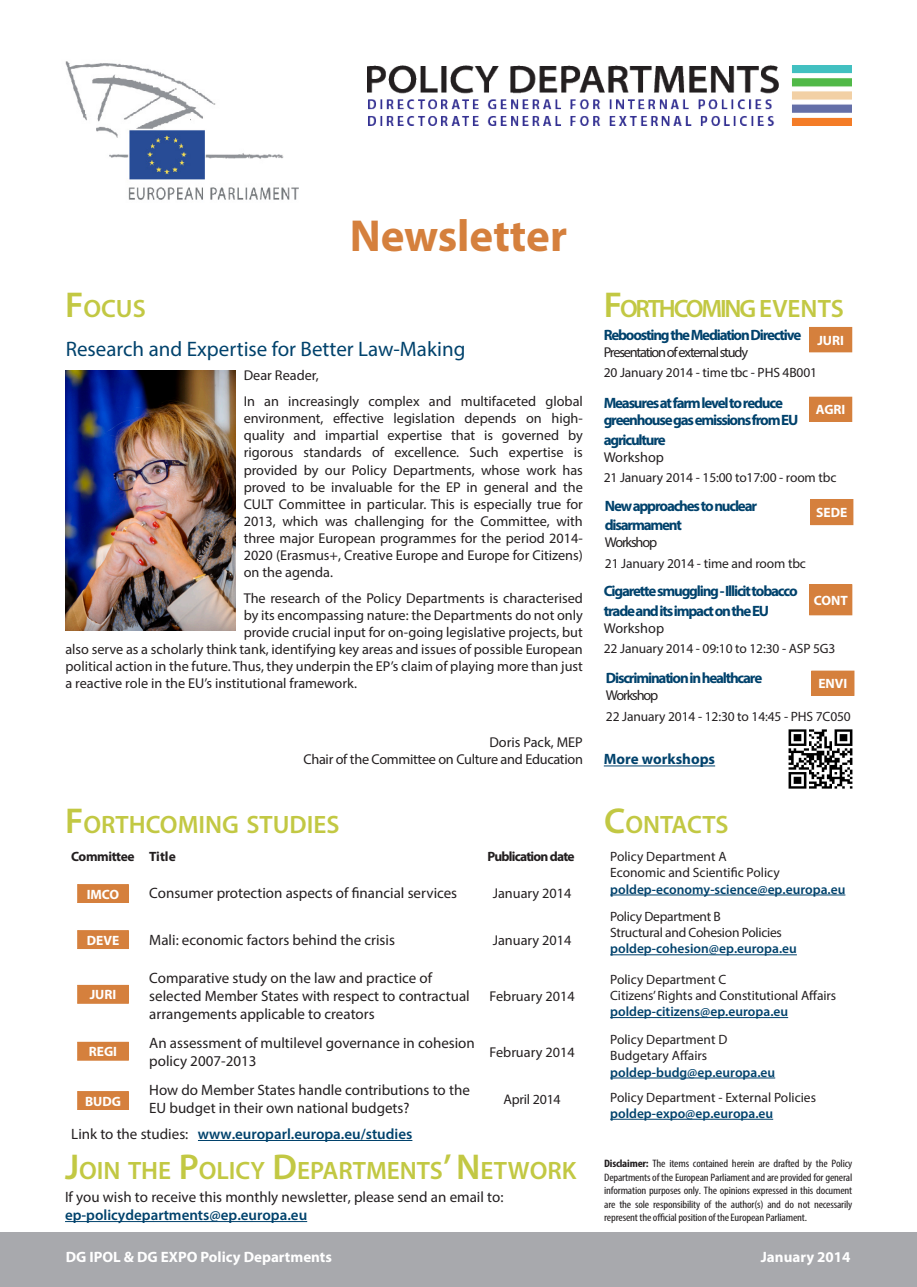
<style>
.page{position:relative;width:917px;height:1287px;background:#fff}
.page>*{position:absolute;margin:0;border:0;box-sizing:border-box;transform-origin:0 0}
.t1{font:700 45px "Myriad Pro";color:#d5803d}
.t2{font:600 25.2px "Myriad Pro";color:#c2c843}
.t3{font:600 25.2px "Myriad Pro";letter-spacing:-.085em;color:#c2c843}
.Paragraph_Style_1{font:21px "Myriad Pro";color:#01426c}
.Paragraph_Style_1-2{font:15px/18px "Myriad Pro";color:#231f20}
.Paragraph_Style_1-3{font:700 15px/19.8px "Myriad Pro";letter-spacing:-.08em;color:#01426c}
.t4{font:600 15px "Myriad Pro";color:#01426c}
.t5{font:700 15px "Myriad Pro";color:#fff}
.Paragraph_Style_1-4{font:700 15px "Myriad Pro";color:#01426c}
.Paragraph_Style_1-5{font:14.25px/17.1px "Myriad Pro";color:#231f20;text-align:justify}
.Paragraph_Style_1-6{font:14.25px "Myriad Pro";letter-spacing:-.08em;color:#231f20}
.Paragraph_Style_1-7{font:14.25px "Myriad Pro";letter-spacing:-.02em;color:#231f20}
.t6{font:13.95px "Myriad Pro";letter-spacing:-.015em;color:#231f20}
.t7{font:13.5px/16.2px "Myriad Pro";letter-spacing:-.01em;color:#231f20}
.t8{font:700 13.5px "Myriad Pro";color:#fff}
.t9{font:600 13.5px "Myriad Pro";color:#01426c}
.t10{font:700 13.5px "Myriad Pro";letter-spacing:-.05em;color:#231f20}
.t11{font:700 13.5px "Myriad Pro";letter-spacing:-.03em;color:#231f20}
.t12{font:condensed 10.8px/13.5px "Myriad Pro";letter-spacing:-.015em;color:#231f20;text-align:justify;scale:1.11 1}
.s1{font-size:36px}
.s2{font-weight:400;color:#231f20}
.s3{font-weight:600;color:#01426c}
.s4{font-weight:700}
</style>
<div class="page">
<div style="left:0;top:1232px;width:917px;height:55px;background:#a8a9ad"></div>
<img style="left:65px;top:61px;width:234px;height:139px">
<img style="left:367px;top:65px;width:485px;height:60px">
<hr style="left:65px;top:1221px;width:242px;height:1px;background:#01426c">
<hr style="left:610px;top:894px;width:235px;height:1px;background:#01426c">
<hr style="left:610px;top:954px;width:187px;height:1px;background:#01426c">
<hr style="left:610px;top:1017px;width:178px;height:1px;background:#01426c">
<hr style="left:610px;top:1077px;width:165px;height:1px;background:#01426c">
<hr style="left:610px;top:1119px;width:163px;height:1px;background:#01426c">
<img style="left:788px;top:729px;width:65px;height:60px">
<hr style="left:198px;top:1140px;width:214px;height:1px;background:#01426c">
<div style="left:78px;top:884px;width:50px;height:18px;background:#d5803d"></div>
<div style="left:77px;top:884px;width:51px;height:18px;border:1px solid #d5803d"></div>
<div style="left:78px;top:1091px;width:50px;height:18px;background:#d5803d"></div>
<div style="left:78px;top:930px;width:50px;height:18px;background:#d5803d"></div>
<div style="left:77px;top:930px;width:51px;height:18px;border:1px solid #d5803d"></div>
<div style="left:78px;top:985px;width:50px;height:18px;background:#d5803d"></div>
<div style="left:78px;top:1042px;width:50px;height:18px;background:#d5803d"></div>
<div style="left:809px;top:397px;width:42px;height:24px;background:#d5803d"></div>
<div style="left:809px;top:397px;width:43px;height:25px;border:1px solid #d5803d"></div>
<img style="left:65px;top:370px;width:170px;height:261px">
<div style="left:812px;top:671px;width:42px;height:24px;background:#d5803d"></div>
<div style="left:809px;top:327px;width:42px;height:25px;background:#d5803d"></div>
<div style="left:809px;top:585px;width:43px;height:30px;background:#d5803d"></div>
<div style="left:809px;top:584px;width:43px;height:31px;border:1px solid #d5803d"></div>
<svg style="left:603px;top:729px;width:201px;height:57px"></svg>
<div style="left:810px;top:499px;width:43px;height:25px;background:#d5803d"></div>
<div style="left:810px;top:499px;width:43px;height:26px;border:1px solid #d5803d"></div>
<p class="t2" style="left:65px;top:293px;width:82px"><span class="s1">F</span>OCUS</p>
<p class="t1" style="left:350px;top:207px;width:219px">Newsletter</p>
<p class="Paragraph_Style_1" style="left:66px;top:336px;width:401px">Research and Expertise for Better Law-Making</p>
<p class="Paragraph_Style_1-5" style="left:244px;top:367px;width:76px">Dear Reader,</p>
<p class="Paragraph_Style_1-5" style="left:244px;top:392px;width:341px">In an increasingly complex and multifaceted global environment, effective legislation depends on high&shy;quality and impartial expertise that is governed by rigorous standards of excellence. Such expertise is provided by our Policy Departments, whose work has proved to be invaluable for the EP in general and the CULT Committee in particular. This is especially true for 2013, which was challenging for the Committee, with three major European programmes for the period 2014- 2020 (Erasmus+, Creative Europe and Europe for Citizens) on the agenda.</p>
<p class="Paragraph_Style_1-5" style="left:244px;top:589px;width:341px">The research of the Policy Departments is characterised</p>
<p class="Paragraph_Style_1-5" style="left:244px;top:606px;width:341px">by its encompassing nature: the Departments do not only</p>
<p class="Paragraph_Style_1-5" style="left:244px;top:623px;width:341px">provide crucial input for on-going legislative projects, but</p>
<p class="Paragraph_Style_1-5" style="left:65px;top:640px;width:519px">also serve as a scholarly think tank, identifying key areas and issues of possible European</p>
<p class="Paragraph_Style_1-5" style="left:65px;top:657px;width:519px">political action in the future. Thus, they underpin the EP’s claim of playing more than just</p>
<p class="Paragraph_Style_1-5" style="left:65px;top:675px;width:293px">a reactive role in the EU’s institutional framework.</p>
<p class="Paragraph_Style_1-5" style="left:489px;top:733px;width:95px">Doris Pack, MEP</p>
<p class="Paragraph_Style_1-7" style="left:303px;top:750px;width:281px">Chair of the Committee on Culture and Education</p>
<p class="t2" style="left:65px;top:808px;width:276px"><span class="s1">F</span>ORTHCOMING STUDIES</p>
<p class="t11" style="left:71px;top:847px;width:65px">Committee</p>
<p class="t10" style="left:149px;top:847px;width:28px">Title</p>
<p class="t10" style="left:487px;top:847px;width:89px">Publication date</p>
<p class="Paragraph_Style_1-2" style="left:149px;top:883px;width:309px">Consumer protection aspects of financial services</p>
<p class="Paragraph_Style_1-5" style="left:493px;top:884px;width:80px">January 2014</p>
<p class="Paragraph_Style_1-2" style="left:149px;top:930px;width:247px">Mali: economic factors behind the crisis</p>
<p class="Paragraph_Style_1-5" style="left:493px;top:931px;width:80px">January 2014</p>
<p class="Paragraph_Style_1-2" style="left:149px;top:968px;width:322px">Comparative study on the law and practice of selected Member States with respect to contractual arrangements applicable to creators</p>
<p class="t8" style="left:87px;top:885px;width:34px">IMCO</p>
<p class="t8" style="left:87px;top:931px;width:34px">DEVE</p>
<p class="t8" style="left:90px;top:986px;width:28px">JURI</p>
<p class="Paragraph_Style_1-5" style="left:489px;top:987px;width:87px">February 2014</p>
<p class="Paragraph_Style_1-2" style="left:149px;top:1034px;width:327px">An assessment of multilevel governance in cohesion policy 2007-2013</p>
<p class="Paragraph_Style_1-5" style="left:489px;top:1043px;width:87px">February 2014</p>
<p class="Paragraph_Style_1-2" style="left:149px;top:1080px;width:322px">How do Member States handle contributions to the<br>EU budget in their own national budgets?</p>
<p class="t6" style="left:503px;top:1090px;width:59px">April 2014</p>
<p class="t4" style="left:71px;top:1124px;width:343px"><span class="s2">Link to the studies:</span> www.europarl.europa.eu/studies</p>
<p class="t8" style="left:89px;top:1043px;width:30px">REGI</p>
<p class="t8" style="left:85px;top:1092px;width:37px">BUDG</p>
<p class="t2" style="left:65px;top:1154px;width:513px"><span class="s1">J</span>OIN THE <span class="s1">P</span>OLICY <span class="s1">D</span>EPARTMENTS<span class="s1">’ N</span> ETWORK</p>
<p class="Paragraph_Style_1-2" style="left:65px;top:1187px;width:440px">If you wish to receive this monthly newsletter, please send an email to: <span class="s3">ep-policydepartments@ep.europa.eu</span></p>
<p class="t3" style="left:604px;top:293px;width:241px"><span class="s1">F</span>ORTHCOMING EVENTS</p>
<p class="Paragraph_Style_1-3" style="left:604px;top:324px;width:199px">Reboosting the Mediation Directive</p>
<p class="Paragraph_Style_1-6" style="left:604px;top:343px;width:146px">Presentation of external study</p>
<p class="t7" style="left:604px;top:364px;width:215px">20 January 2014 - time tbc - PHS 4B001</p>
<p class="t8" style="left:817px;top:331px;width:28px">JURI</p>
<p class="Paragraph_Style_1-3" style="left:604px;top:394px;width:196px;line-height:16.5px">Measures at farm level to reduce greenhouse gas emissions from EU</p>
<p class="Paragraph_Style_1-3" style="left:604px;top:429px;width:64px">agriculture</p>
<p class="Paragraph_Style_1-5" style="left:604px;top:448px;width:62px">Workshop</p>
<p class="t7" style="left:604px;top:469px;width:234px">21 January 2014 - 15:00 to17:00 - room tbc</p>
<p class="t8" style="left:816px;top:401px;width:31px">AGRI</p>
<p class="Paragraph_Style_1-3" style="left:605px;top:495px;width:154px">New approaches to nuclear disarmament</p>
<p class="Paragraph_Style_1-6" style="left:605px;top:534px;width:54px">Workshop</p>
<p class="t7" style="left:605px;top:555px;width:203px">21 January 2014 - time and room tbc</p>
<p class="t8" style="left:816px;top:504px;width:33px">SEDE</p>
<p class="Paragraph_Style_1-3" style="left:604px;top:580px;width:195px">Cigarette smuggling - Illicit tobacco trade and its impact on the EU</p>
<p class="Paragraph_Style_1-5" style="left:604px;top:619px;width:62px">Workshop</p>
<p class="t7" style="left:604px;top:640px;width:233px">22 January 2014 - 09:10 to 12:30 - ASP 5G3</p>
<p class="t8" style="left:813px;top:591px;width:36px">CONT</p>
<p class="Paragraph_Style_1-3" style="left:606px;top:668px;width:158px">Discrimination in healthcare</p>
<p class="Paragraph_Style_1-6" style="left:606px;top:687px;width:54px">Workshop</p>
<p class="t7" style="left:606px;top:708px;width:246px">22 January 2014 - 12:30 to 14:45 - PHS 7C050</p>
<p class="t8" style="left:818px;top:675px;width:30px">ENVI</p>
<p class="Paragraph_Style_1-4" style="left:604px;top:749px;width:113px">More workshops</p>
<p class="t2" style="left:604px;top:808px;width:126px"><span class="s1">C</span>ONTACTS</p>
<p class="t7" style="left:610px;top:848px;width:237px">Policy Department A<br>Economic and Scientific Policy <span class="s3">poldep-economy-science@ep.europa.eu</span></p>
<p class="t7" style="left:610px;top:908px;width:188px">Policy Department B<br>Structural and Cohesion Policies <span class="s3">poldep-cohesion@ep.europa.eu</span></p>
<p class="t7" style="left:610px;top:971px;width:228px">Policy Department C<br>Citizens’ Rights and Constitutional Affairs <span class="s3">poldep-citizens@ep.europa.eu</span></p>
<p class="t7" style="left:610px;top:1031px;width:166px">Policy Department D<br>Budgetary Affairs <span class="s3">poldep-budg@ep.europa.eu</span></p>
<p class="t7" style="left:610px;top:1088px;width:207px">Policy Department - External Policies</p>
<p class="t9" style="left:610px;top:1104px;width:164px">poldep-expo@ep.europa.eu</p>
<p class="t12" style="left:604px;top:1156px;width:225px"><span class="s4">Disclaimer:</span> The items contained herein are drafted by the Policy Departments of the European Parliament and are provided for general information purposes only. The opinions expressed in this document are the sole responsibility of the author(s) and do not necessarily represent the official position of the European Parliament.</p>
<p class="t5" style="left:66px;top:1246px;width:268px">DG IPOL &amp; DG EXPO Policy Departments</p>
<p class="t5" style="left:761px;top:1246px;width:91px">January 2014</p>
</div>
